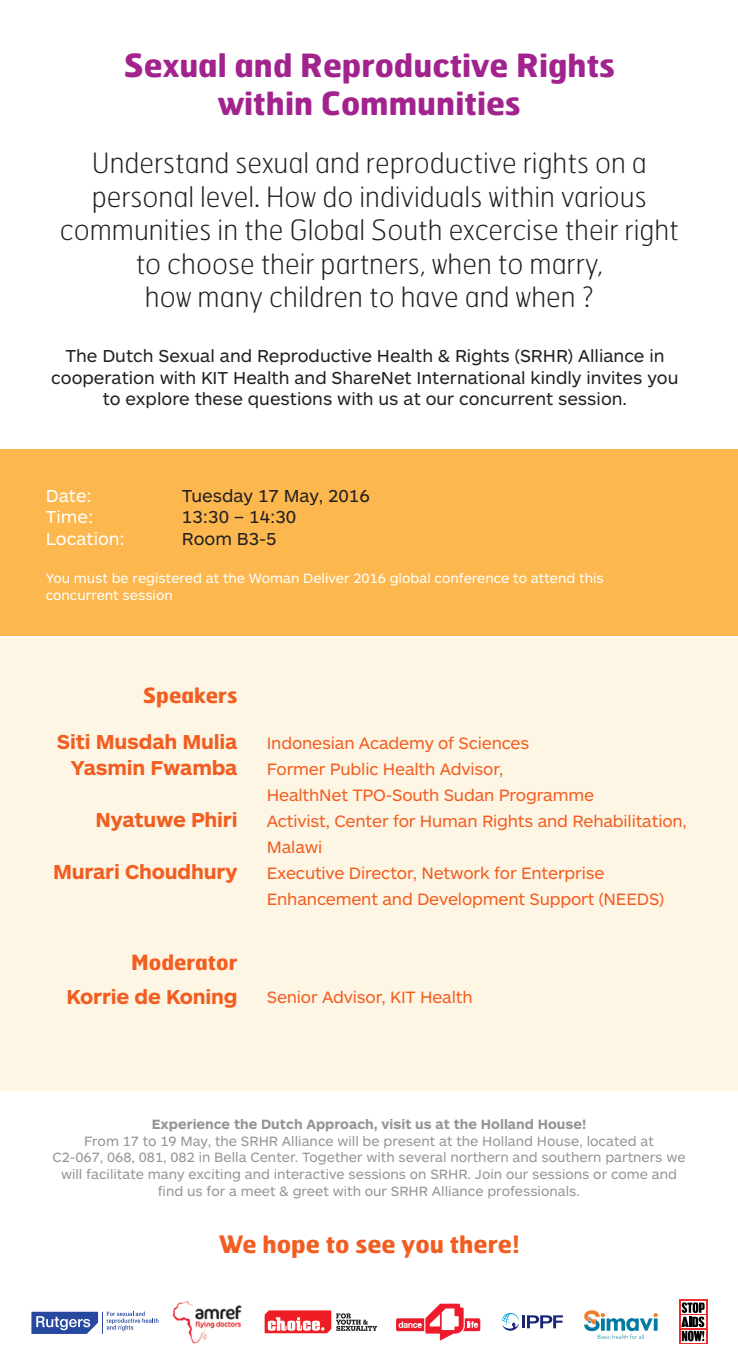
<style>
.page{position:relative;width:738px;height:1361px;background:#fff}
.page>*{position:absolute;margin:0;border:0;box-sizing:border-box;transform-origin:0 0}
.t1{font:700 32px/38.4px "Hermes FB";color:#a2238e;text-align:center}
.t2{font:100 28px/33.6px "Hermes FB";color:#231f20;text-align:center}
.t3{font:700 24px "Hermes FB";color:#f25d21}
.t4{font:700 21px/26px "ARS Maquette Pro";letter-spacing:-.01em;color:#f25d21;text-align:right}
.t5{font:700 21px "Hermes FB";color:#f25d21}
.t6{font:18px/21.6px "ARS Maquette Pro";color:#231f20;text-align:center}
.t7{font:18px "ARS Maquette Pro";color:#fff}
.t8{font:17.2px/26px "ARS Maquette Pro";letter-spacing:-.01em;color:#f25d21}
.t9{font:14px/16.8px "ARS Maquette Pro";color:#939598;text-align:center}
.t10{font:14px/16.8px "ARS Maquette Pro";color:#fff}
.t11{font:700 14px "ARS Maquette Pro";color:#939598}
</style>
<div class="page">
<div style="left:0;top:638px;width:737px;height:452px;background:#fef6e4"></div>
<div style="left:0;top:449px;width:737px;height:187px;background:#fcb84e"></div>
<img style="left:172px;top:1301px;width:70px;height:43px">
<svg style="left:264px;top:1310px;width:113px;height:23px"></svg>
<svg style="left:396px;top:1303px;width:84px;height:37px"></svg>
<svg style="left:501px;top:1313px;width:61px;height:17px"></svg>
<svg style="left:584px;top:1310px;width:73px;height:29px"></svg>
<svg style="left:31px;top:1311px;width:127px;height:23px"></svg>
<svg style="left:706px;top:1299px;width:1px;height:45px"></svg>
<svg style="left:679px;top:1299px;width:27px;height:45px"></svg>
<svg style="left:680px;top:1341px;width:24px;height:1px"></svg>
<div style="left:680px;top:1301px;width:24px;height:12px;background:#fff"></div>
<svg style="left:680px;top:1302px;width:24px;height:39px"></svg>
<h1 class="t1" style="left:123px;top:45px;width:493px">Sexual and Reproductive Rights within Communities</h1>
<h2 class="t2" style="left:60px;top:145px;width:620px">Understand sexual and reproductive rights on a personal level. How do individuals within various communities in the Global South excercise their right to choose their partners, when to marry,<br>how many children to have and when ?</h2>
<p class="t6" style="left:51px;top:344px;width:628px">The Dutch Sexual and Reproductive Health &amp; Rights (SRHR) Alliance in cooperation with KIT Health and ShareNet International kindly invites you to explore these questions with us at our concurrent session.</p>
<p class="t7" style="left:46px;top:484px;width:48px">Date:</p>
<p class="t6" style="left:182px;top:484px;width:189px">Tuesday 17 May, 2016</p>
<p class="t7" style="left:46px;top:505px;width:49px">Time:</p>
<p class="t6" style="left:182px;top:505px;width:116px">13:30 – 14:30</p>
<p class="t7" style="left:46px;top:527px;width:81px">Location:</p>
<p class="t6" style="left:182px;top:527px;width:96px">Room B3-5</p>
<p class="t10" style="left:46px;top:569px;width:559px">You must be registered at the Woman Deliver 2016 global conference to attend this concurrent session</p>
<h3 class="t5" style="left:143px;top:682px;width:96px">Speakers</h3>
<h3 class="t4" style="left:57px;top:727px;width:182px">Siti Musdah Mulia<br>Yasmin Fwamba</h3>
<h3 class="t4" style="left:95px;top:805px;width:143px">Nyatuwe Phiri</h3>
<h3 class="t4" style="left:53px;top:857px;width:186px">Murari Choudhury</h3>
<h3 class="t5" style="left:131px;top:948px;width:108px">Moderator</h3>
<h3 class="t4" style="left:67px;top:982px;width:172px">Korrie de Koning</h3>
<p class="t8" style="left:266px;top:729px;width:421px">Indonesian Academy of Sciences<br>Former Public Health Advisor,<br>HealthNet TPO-South Sudan Programme<br>Activist, Center for Human Rights and Rehabilitation, Malawi<br>Executive Director, Network for Enterprise Enhancement and Development Support (NEEDS)</p>
<p class="t8" style="left:266px;top:983px;width:207px">Senior Advisor, KIT Health</p>
<p class="t11" style="left:152px;top:1114px;width:435px">Experience the Dutch Approach, visit us at the Holland House!</p>
<p class="t9" style="left:52px;top:1131px;width:634px">From 17 to 19 May, the SRHR Alliance will be present at the Holland House, located at<br>C2-067, 068, 081, 082 in Bella Center. Together with several northern and southern partners we will facilitate many exciting and interactive sessions on SRHR. Join our sessions or come and find us for a meet &amp; greet with our SRHR Alliance professionals.</p>
<h3 class="t3" style="left:219px;top:1228px;width:302px">We hope to see you there!</h3>
</div>
